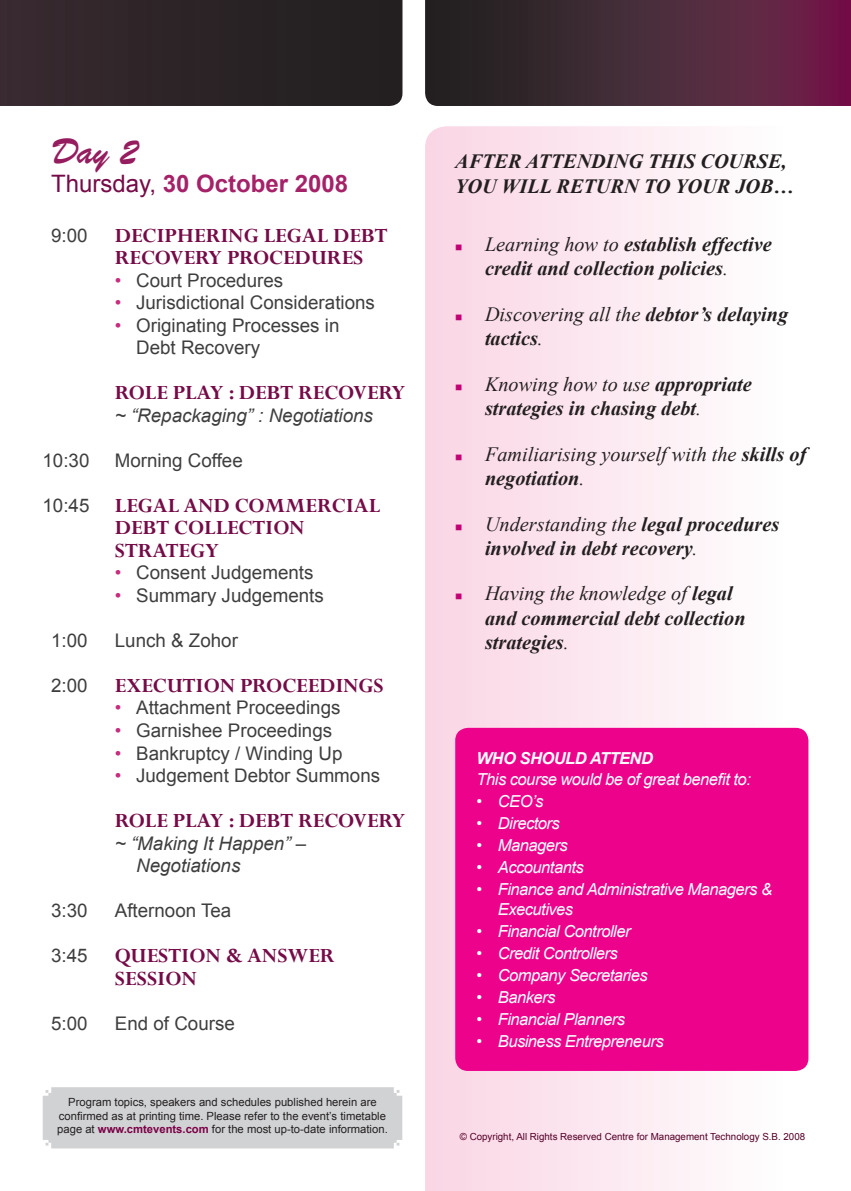
<style>
.page{position:relative;width:851px;height:1191px;background:#fff}
.page>*{position:absolute;margin:0;border:0;box-sizing:border-box;transform-origin:0 0}
.t1{font:36px "Brush Script BT";color:#951c5e}
.t2{font:700 24px "Arial";color:#a52269}
.t3{font:700 22.5px/22.5px "Perpetua";color:#750b47}
.t4{font:italic 700 20.25px/24.3px "Times New Roman";color:#231f20}
.t5{font:italic 20.25px/24.3px "Times New Roman";color:#231f20}
.t6{font:18.75px/22.5px "Arial";color:#3e3e3f}
.t7{font:italic 18.75px/22.5px "Arial";color:#3e3e3f}
.t8{font:italic 16.5px/19.8px "Arial";letter-spacing:-.03em;color:#fff}
.t9{font:italic 700 16.5px "Arial";letter-spacing:-.03em;color:#fff}
.t10{font:11.25px/13.5px "Arial";color:#231f20;text-align:center}
.t11{font:9.75px "Arial";color:#540028}
.s1{font-weight:400;color:#750b47}
.s2{font-family:"Arial";font-weight:400;font-size:18.75px;color:#3e3e3f}
.s3{color:#c82c7e}
.s4{font-weight:700;color:#7b0046}
.s5{color:#c30175}
.s6{font-weight:400}
.s7{font-weight:700}
</style>
<div class="page">
<svg style="left:425px;top:126px;width:384px;height:1065px"></svg>
<svg style="left:0;top:0;width:402px;height:106px;background:#2c2327"></svg>
<svg style="left:425px;top:0;width:425px;height:106px;background:#472637"></svg>
<div style="left:43px;top:1087px;width:359px;height:61px;background:#d1d2d4"></div>
<div style="left:455px;top:728px;width:353px;height:343px;background:#ed028c;border-radius:13px"></div>
<p class="t1" style="left:51px;top:130px;width:90px">Day 2</p>
<p class="t2" style="left:51px;top:168px;width:299px"><span class="s1">Thursday,</span> 30 October 2008</p>
<p class="t3" style="left:115px;top:224px;width:274px;text-indent:-64px"><span class="s2">9:00</span> DECIPHERING LEGAL DEBT<br>RECOVERY PROCEDURES</p>
<p class="t6" style="left:115px;top:269px;width:170px"><span class="s3">•</span> Court Procedures</p>
<p class="t6" style="left:115px;top:292px;width:261px"><span class="s3">•</span> Jurisdictional Considerations</p>
<p class="t6" style="left:136px;top:314px;width:205px;text-indent:-21px"><span class="s3">•</span> Originating Processes in<br>Debt Recovery</p>
<p class="t3" style="left:115px;top:381px;width:292px">ROLE PLAY : DEBT RECOVERY</p>
<p class="t7" style="left:115px;top:404px;width:259px">~ “Repackaging” : Negotiations</p>
<p class="t6" style="left:43px;top:449px;width:48px">10:30</p>
<p class="t6" style="left:115px;top:449px;width:129px">Morning Coffee</p>
<p class="t3" style="left:115px;top:494px;width:267px;text-indent:-72px"><span class="s2">10:45</span> LEGAL AND COMMERCIAL<br>DEBT COLLECTION<br>STRATEGY</p>
<p class="t6" style="left:115px;top:562px;width:200px"><span class="s3">•</span> Consent Judgements</p>
<p class="t6" style="left:115px;top:584px;width:210px"><span class="s3">•</span> Summary Judgements</p>
<p class="t6" style="left:51px;top:629px;width:38px">1:00</p>
<p class="t6" style="left:115px;top:629px;width:124px">Lunch &amp; Zohor</p>
<p class="t3" style="left:51px;top:674px;width:334px"><span class="s2">2:00</span> EXECUTION PROCEEDINGS</p>
<p class="t6" style="left:115px;top:697px;width:227px"><span class="s3">•</span> Attachment Proceedings</p>
<p class="t6" style="left:115px;top:719px;width:219px"><span class="s3">•</span> Garnishee Proceedings</p>
<p class="t6" style="left:115px;top:742px;width:229px"><span class="s3">•</span> Bankruptcy / Winding Up</p>
<p class="t6" style="left:115px;top:764px;width:267px"><span class="s3">•</span> Judgement Debtor Summons</p>
<p class="t3" style="left:115px;top:809px;width:292px">ROLE PLAY : DEBT RECOVERY</p>
<p class="t7" style="left:136px;top:832px;width:171px;text-indent:-21px">~ “Making It Happen” –<br>Negotiations</p>
<p class="t6" style="left:51px;top:899px;width:38px">3:30</p>
<p class="t6" style="left:115px;top:899px;width:118px">Afternoon Tea</p>
<p class="t3" style="left:115px;top:944px;width:221px;text-indent:-64px"><span class="s2">3:45</span> QUESTION &amp; ANSWER<br>SESSION</p>
<p class="t6" style="left:51px;top:1012px;width:38px">5:00</p>
<p class="t6" style="left:115px;top:1012px;width:121px">End of Course</p>
<p class="t10" style="left:57px;top:1095px;width:332px">Program topics, speakers and schedules published herein are confirmed as at printing time. Please refer to the event’s timetable page at <span class="s4">www.cmtevents.com</span> for the most up-to-date information.</p>
<p class="t4" style="left:455px;top:149px;width:340px">AFTER ATTENDING THIS COURSE,<br>YOU WILL RETURN TO YOUR JOB…</p>
<p class="t4" style="left:485px;top:231px;width:288px;text-indent:-30px"><span class="s5">■</span> <span class="s6">Learning how to</span> establish effective credit and collection policies<span class="s6">.</span></p>
<p class="t4" style="left:485px;top:301px;width:304px;text-indent:-30px"><span class="s5">■</span> <span class="s6">Discovering all the</span> debtor’s delaying tactics<span class="s6">.</span></p>
<p class="t4" style="left:485px;top:371px;width:268px;text-indent:-30px"><span class="s5">■</span> <span class="s6">Knowing how to use</span> appropriate strategies in chasing debt<span class="s6">.</span></p>
<p class="t5" style="left:485px;top:441px;width:323px;text-indent:-30px"><span class="s5">■</span> Familiarising yourself with the <span class="s7">skills of negotiation</span>.</p>
<p class="t4" style="left:485px;top:511px;width:296px;text-indent:-30px"><span class="s5">■</span> <span class="s6">Understanding the</span> legal procedures involved in debt recovery<span class="s6">.</span></p>
<p class="t4" style="left:485px;top:581px;width:262px;text-indent:-30px"><span class="s5">■</span> <span class="s6">Having the knowledge of</span> legal and commercial debt collection strategies<span class="s6">.</span></p>
<p class="t9" style="left:476px;top:747px;width:178px">WHO SHOULD ATTEND</p>
<p class="t8" style="left:476px;top:770px;width:276px">This course would be of great benefit to:</p>
<p class="t8" style="left:476px;top:792px;width:68px">• CEO’s</p>
<p class="t8" style="left:476px;top:814px;width:85px">• Directors</p>
<p class="t8" style="left:476px;top:835px;width:93px">• Managers</p>
<p class="t8" style="left:476px;top:857px;width:109px">• Accountants</p>
<p class="t8" style="left:497px;top:879px;width:276px;text-indent:-21px">• Finance and Administrative Managers &amp;<br>Executives</p>
<p class="t8" style="left:476px;top:921px;width:155px">• Financial Controller</p>
<p class="t8" style="left:476px;top:943px;width:143px">• Credit Controllers</p>
<p class="t8" style="left:476px;top:965px;width:172px">• Company Secretaries</p>
<p class="t8" style="left:476px;top:987px;width:80px">• Bankers</p>
<p class="t8" style="left:476px;top:1009px;width:150px">• Financial Planners</p>
<p class="t8" style="left:476px;top:1031px;width:188px">• Business Entrepreneurs</p>
<p class="t11" style="left:460px;top:1129px;width:347px">© Copyright, All Rights Reserved Centre for Management Technology S.B. 2008</p>
</div>
